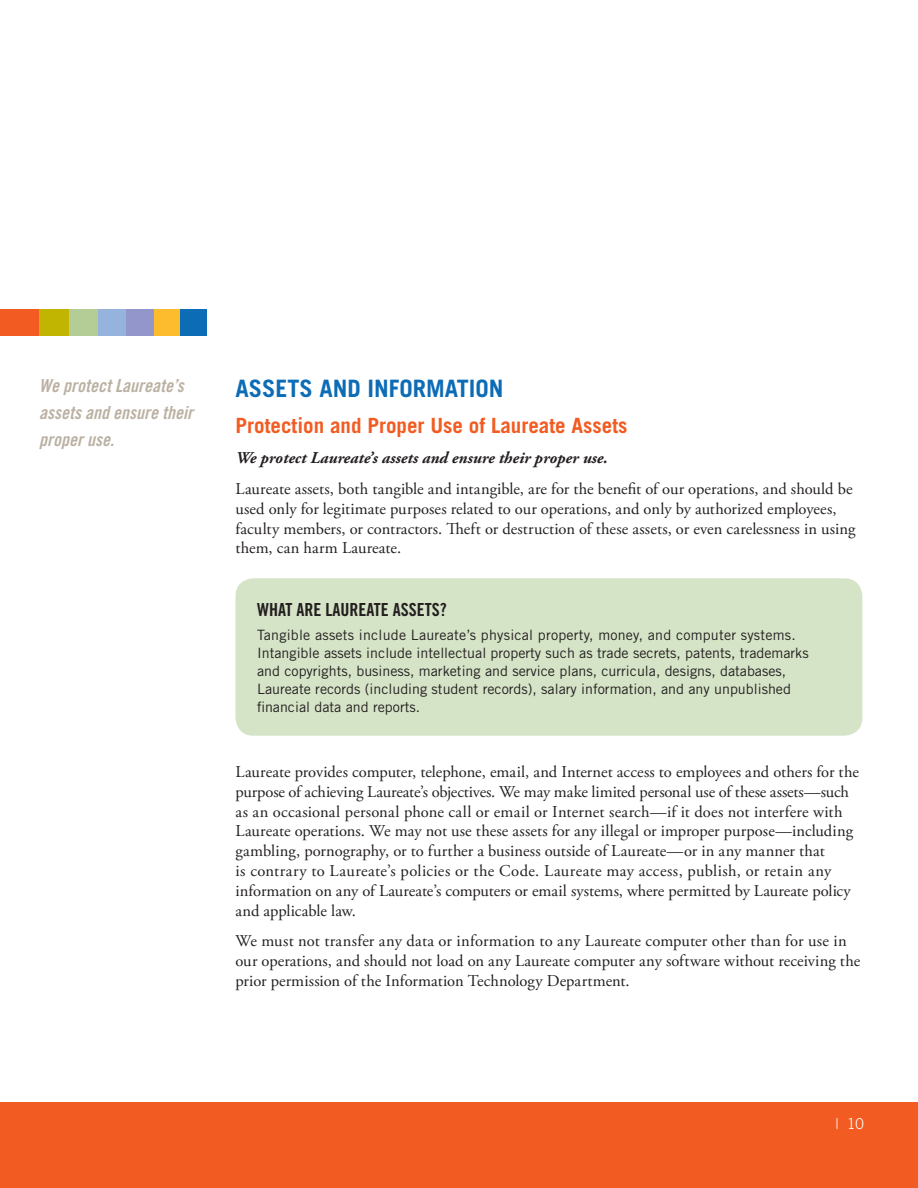
<style>
.page{position:relative;width:918px;height:1188px;background:#fff}
.page>*{position:absolute;margin:0;border:0;box-sizing:border-box;transform-origin:0 0}
.Subhead_1{font:700 24px "Trade Gothic";color:#0d6cb6}
.Subhead_2{font:700 21px "Trade Gothic";color:#f25b21}
.Sidebar_Bold_Copy{font:18px/27px "Trade Gothic Bold Cond Twenty Obl";color:#bbb1a3}
.t1{font:18px "Trade Gothic Bold Cond Twenty";color:#231f20}
.Body_copy1{font:16.5px/19.8px "Adobe Garamond Pro";letter-spacing:.005em;color:#231f20}
.Copy_Italics{font:italic 700 16.5px "Adobe Garamond Pro";color:#231f20}
.t2{font:300 15px "Trade Gothic";color:#fff}
.t3{font:14.25px/18px "Trade Gothic";color:#231f20}
</style>
<div class="page">
<div style="left:0;top:1102px;width:918px;height:86px;background:#f25b21"></div>
<div style="left:0;top:309px;width:42px;height:27px;background:#f25b21"></div>
<div style="left:39px;top:309px;width:30px;height:27px;background:#c2b501"></div>
<div style="left:69px;top:309px;width:30px;height:27px;background:#b4cc95"></div>
<div style="left:98px;top:309px;width:30px;height:27px;background:#95b3dd"></div>
<div style="left:126px;top:309px;width:30px;height:27px;background:#9396ca"></div>
<div style="left:154px;top:309px;width:27px;height:27px;background:#fdbb2e"></div>
<div style="left:180px;top:309px;width:27px;height:27px;background:#0d6cb6"></div>
<div style="left:236px;top:578px;width:626px;height:158px;background:#d5e3c6;border-radius:18px"></div>
<p class="Sidebar_Bold_Copy" style="left:39px;top:372px;width:155px">We protect Laureate’s assets and ensure their proper use.</p>
<p class="Subhead_1" style="left:236px;top:373px;width:270px">ASSETS AND INFORMATION</p>
<p class="Subhead_2" style="left:236px;top:412px;width:394px">Protection and Proper Use of Laureate Assets</p>
<p class="Copy_Italics" style="left:236px;top:449px;width:374px">We protect Laureate’s assets and ensure their proper use.</p>
<p class="Body_copy1" style="left:236px;top:479px;width:622px">Laureate assets, both tangible and intangible, are for the benefit of our operations, and should be used only for legitimate purposes related to our operations, and only by authorized employees, faculty members, or contractors. Theft or destruction of these assets, or even carelessness in using them, can harm Laureate.</p>
<p class="t1" style="left:257px;top:599px;width:191px">WHAT ARE LAUREATE ASSETS?</p>
<p class="t3" style="left:257px;top:625px;width:553px">Tangible assets include Laureate’s physical property, money, and computer systems.<br>Intangible assets include intellectual property such as trade secrets, patents, trademarks and copyrights, business, marketing and service plans, curricula, designs, databases, Laureate records (including student records), salary information, and any unpublished financial data and reports.</p>
<p class="Body_copy1" style="left:236px;top:763px;width:625px">Laureate provides computer, telephone, email, and Internet access to employees and others for the purpose of achieving Laureate’s objectives. We may make limited personal use of these assets—such as an occasional personal phone call or email or Internet search—if it does not interfere with Laureate operations. We may not use these assets for any illegal or improper purpose—including gambling, pornography, or to further a business outside of Laureate—or in any manner that<br>is contrary to Laureate’s policies or the Code. Laureate may access, publish, or retain any information on any of Laureate’s computers or email systems, where permitted by Laureate policy and applicable law.</p>
<p class="Body_copy1" style="left:236px;top:932px;width:626px">We must not transfer any data or information to any Laureate computer other than for use in our operations, and should not load on any Laureate computer any software without receiving the prior permission of the Information Technology Department.</p>
<p class="t2" style="left:836px;top:1115px;width:30px">| 10</p>
</div>
